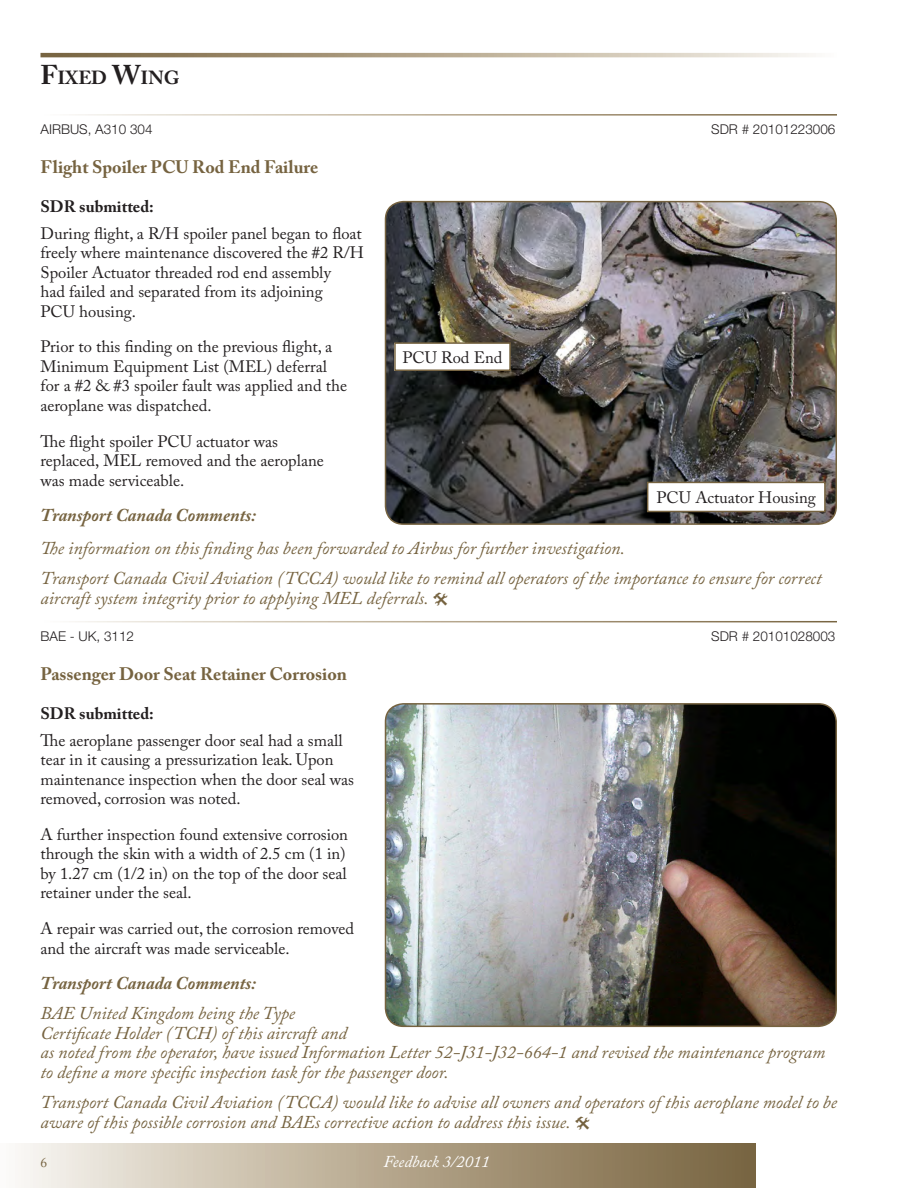
<style>
.page{position:relative;width:918px;height:1188px;background:#fff}
.page>*{position:absolute;margin:0;border:0;box-sizing:border-box;transform-origin:0 0}
.Section_Title{font:700 18.9px "Adobe Caslon Pro";color:#231f20}
.TC_comments{font:italic 18px/19.5px "Adobe Caslon Pro";color:#766340}
.Article_Title__no_ru{font:700 18px "Adobe Caslon Pro";color:#766340}
.TC_comments_heading{font:italic 700 18px "Adobe Caslon Pro";color:#766340}
.body{font:16.5px/19.5px "Adobe Caslon Pro";color:#231f20}
.body_title{font:700 16.5px "Adobe Caslon Pro";color:#231f20}
.t1{font:italic 16.5px "Adobe Caslon Pro";color:#fff}
.SDR_Title_Number_2_c{font:300 13.5px "Helvetica Neue LT Std";color:#231f20}
.t2{font:13.5px "Adobe Caslon Pro";color:#766340}
.s1{font-size:27px}
</style>
<div class="page">
<div style="left:0;top:1144px;width:756px;height:44px;background:linear-gradient(to right,#faf6ef,#766039)"></div>
<svg style="left:40px;top:53px;width:773px;height:4px;background:#b5a890"></svg>
<img style="left:386px;top:704px;width:450px;height:322px">
<div style="left:385px;top:703px;width:452px;height:324px;border:2px solid #766340;border-radius:18px"></div>
<img style="left:386px;top:202px;width:450px;height:322px">
<div style="left:385px;top:201px;width:452px;height:324px;border:2px solid #766340;border-radius:18px"></div>
<div style="left:395px;top:343px;width:115px;height:27px;background:#fff"></div>
<div style="left:394px;top:342px;width:117px;height:29px;border:2px solid #766340"></div>
<div style="left:648px;top:482px;width:177px;height:29px;background:#fff"></div>
<div style="left:647px;top:482px;width:179px;height:30px;border:2px solid #766340"></div>
<p class="Section_Title" style="left:40px;top:67px;width:141px"><span class="s1">F</span>IXED <span class="s1">W</span>ING</p>
<p class="SDR_Title_Number_2_c" style="left:40px;top:121px;width:114px">AIRBUS, A310 304</p>
<p class="SDR_Title_Number_2_c" style="left:711px;top:121px;width:126px">SDR # 20101223006</p>
<p class="Article_Title__no_ru" style="left:40px;top:157px;width:279px">Flight Spoiler PCU Rod End Failure</p>
<p class="body_title" style="left:40px;top:197px;width:115px">SDR submitted:</p>
<p class="body" style="left:40px;top:223px;width:325px">During flight, a R/H spoiler panel began to float freely where maintenance discovered the #2 R/H Spoiler Actuator threaded rod end assembly<br>had failed and separated from its adjoining<br>PCU housing.</p>
<p class="body" style="left:40px;top:337px;width:308px">Prior to this finding on the previous flight, a Minimum Equipment List (MEL) deferral for a #2 &amp; #3 spoiler fault was applied and the aeroplane was dispatched.</p>
<p class="body" style="left:40px;top:431px;width:285px">The flight spoiler PCU actuator was replaced, MEL removed and the aeroplane was made serviceable.</p>
<p class="TC_comments_heading" style="left:40px;top:505px;width:217px">Transport Canada Comments:</p>
<p class="TC_comments" style="left:40px;top:538px;width:586px">The information on this finding has been forwarded to Airbus for further investigation.</p>
<p class="TC_comments" style="left:40px;top:568px;width:783px">Transport Canada Civil Aviation (TCCA) would like to remind all operators of the importance to ensure for correct aircraft system integrity prior to applying MEL deferrals.</p>
<p class="SDR_Title_Number_2_c" style="left:40px;top:628px;width:95px">BAE - UK, 3112</p>
<p class="SDR_Title_Number_2_c" style="left:711px;top:628px;width:126px">SDR # 20101028003</p>
<p class="Article_Title__no_ru" style="left:40px;top:664px;width:308px">Passenger Door Seat Retainer Corrosion</p>
<p class="body_title" style="left:40px;top:704px;width:115px">SDR submitted:</p>
<p class="body" style="left:40px;top:730px;width:315px">The aeroplane passenger door seal had a small tear in it causing a pressurization leak. Upon maintenance inspection when the door seal was removed, corrosion was noted.</p>
<p class="body" style="left:40px;top:824px;width:309px">A further inspection found extensive corrosion through the skin with a width of 2.5 cm (1 in) by 1.27 cm (1/2 in) on the top of the door seal retainer under the seal.</p>
<p class="body" style="left:40px;top:919px;width:315px">A repair was carried out, the corrosion removed and the aircraft was made serviceable.</p>
<p class="TC_comments_heading" style="left:40px;top:972px;width:217px">Transport Canada Comments:</p>
<p class="TC_comments" style="left:40px;top:1004px;width:786px">BAE United Kingdom being the Type<br>Certificate Holder (TCH) of this aircraft and<br>as noted from the operator, have issued Information Letter 52-J31-J32-664-1 and revised the maintenance program to define a more specific inspection task for the passenger door.</p>
<p class="TC_comments" style="left:40px;top:1092px;width:798px">Transport Canada Civil Aviation (TCCA) would like to advise all owners and operators of this aeroplane model to be aware of this possible corrosion and BAEs corrective action to address this issue.</p>
<p class="body" style="left:402px;top:347px;width:102px">PCU Rod End</p>
<p class="body" style="left:657px;top:488px;width:161px">PCU Actuator Housing</p>
<p class="t2" style="left:40px;top:1155px;width:8px">6</p>
<p class="t1" style="left:383px;top:1152px;width:108px">Feedback 3/2011</p>
</div>
